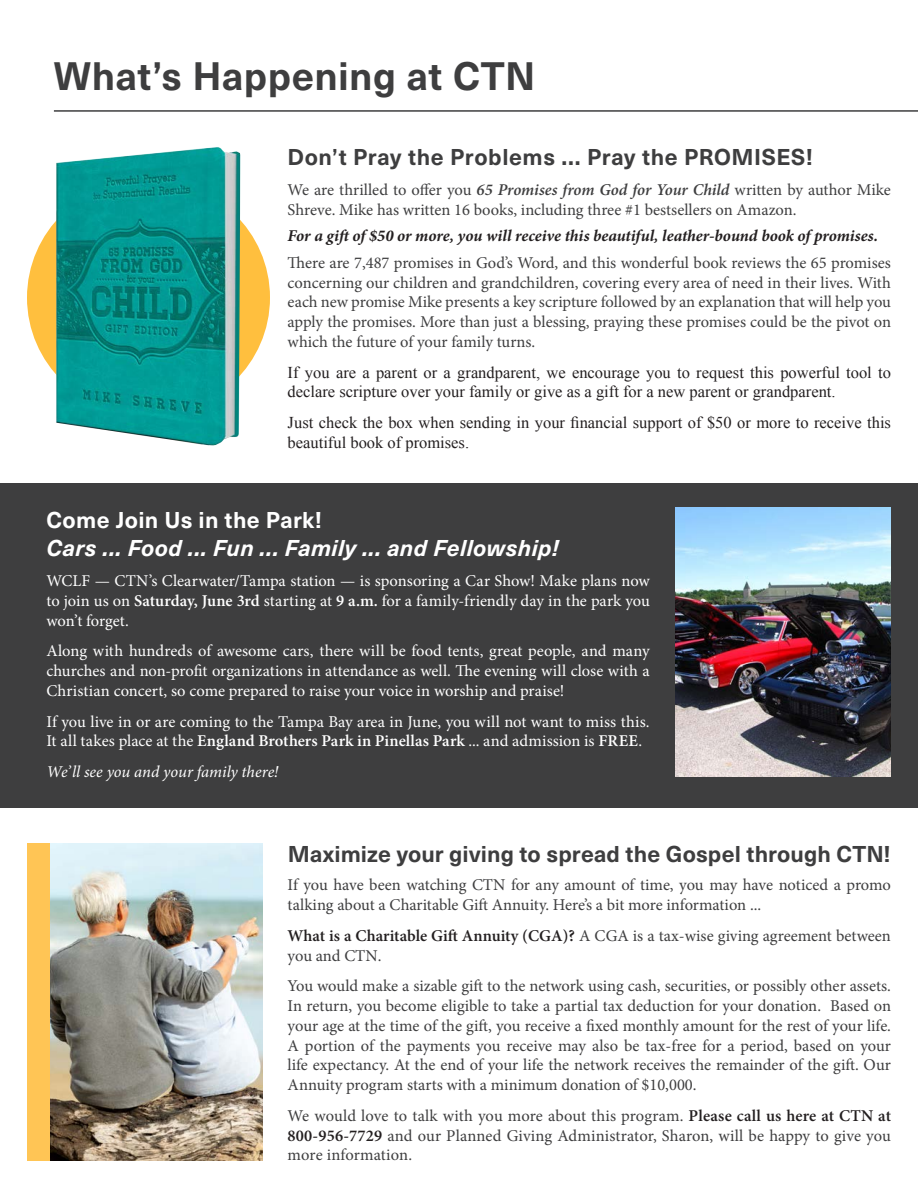
<style>
.page{position:relative;width:918px;height:1188px;background:#fff}
.page>*{position:absolute;margin:0;border:0;box-sizing:border-box;transform-origin:0 0}
.t1{font:700 39px "Neue Haas Unica W1 G";letter-spacing:.015em;color:#3e3e3f}
.t2{font:700 22.5px "Neue Haas Unica W1 G";letter-spacing:.01em;color:#3e3e3f}
.t3{font:italic 700 22.5px/28.5px "Neue Haas Unica W1 G";letter-spacing:.015em;color:#fff}
.t4{font:16.5px/19.8px "Minion Pro";color:#3e3e3f}
.t5{font:16.5px/19.8px "Minion Pro";color:#fff;text-align:justify}
.t6{font:16.5px/19.8px "Times New Roman";color:#231f20}
.t7{font:italic 700 16.5px/26.5px "Minion Pro";letter-spacing:-.005em;color:#231f20}
.t8{font:italic 16.5px "Minion Pro";color:#fff}
.s1{font-weight:600;font-style:italic}
.s2{font-weight:400;font-style:normal;color:#3e3e3f}
.s3{font-style:normal}
.s4{font-weight:600}
.s5{font-weight:600;color:#231f20}
</style>
<div class="page">
<div style="left:0;top:484px;width:918px;height:324px;background:#3e3e3f"></div>
<img style="left:49px;top:844px;width:213px;height:317px">
<img style="left:675px;top:508px;width:216px;height:269px">
<img style="left:27px;top:147px;width:243px;height:299px">
<div style="left:27px;top:844px;width:22px;height:317px;background:#ffc555"></div>
<hr style="left:54px;top:110px;width:864px;height:2px;background:#3e3e3f">
<p class="t1" style="left:54px;top:47px;width:483px">What’s Happening at CTN</p>
<p class="t2" style="left:288px;top:140px;width:527px">Don’t Pray the Problems ... Pray the PROMISES!</p>
<p class="t4" style="left:288px;top:180px;width:605px">We are thrilled to offer you <span class="s1">65 Promises from God for Your Child</span> written by author Mike<br>Shreve. Mike has written 16 books, including three #1 bestsellers on Amazon.</p>
<p class="t7" style="left:288px;top:222px;width:605px">For a gift of $50 or more, you will receive this beautiful, leather-bound book of promises.<br><span class="s2">There are 7,487 promises in God’s Word, and this wonderful book reviews the 65 promises</span></p>
<p class="t4" style="left:288px;top:273px;width:605px;text-align:justify">concerning our children and grandchildren, covering every area of need in their lives. With each new promise Mike presents a key scripture followed by an explanation that will help you apply the promises. More than just a blessing, praying these promises could be the pivot on which the future of your family turns.</p>
<p class="t6" style="left:288px;top:362px;width:605px">If you are a parent or a grandparent, we encourage you to request this powerful tool to declare scripture over your family or give as a gift for a new parent or grandparent.</p>
<p class="t6" style="left:288px;top:412px;width:605px">Just check the box when sending in your financial support of $50 or more to receive this beautiful book of promises.</p>
<p class="t3" style="left:46px;top:504px;width:514px"><span class="s3">Come Join Us in the Park!<br></span>Cars ... Food ... Fun ... Family ... and Fellowship!</p>
<p class="t5" style="left:46px;top:571px;width:605px">WCLF — CTN’s Clearwater/Tampa station — is sponsoring a Car Show! Make plans now to join us on <span class="s4">Saturday, June 3rd</span> starting at <span class="s4">9 a.m.</span> for a family-friendly day in the park you won’t forget.</p>
<p class="t5" style="left:46px;top:641px;width:605px">Along with hundreds of awesome cars, there will be food tents, great people, and many churches and non-profit organizations in attendance as well. The evening will close with a Christian concert, so come prepared to raise your voice in worship and praise!</p>
<p class="t5" style="left:46px;top:711px;width:605px">If you live in or are coming to the Tampa Bay area in June, you will not want to miss this.<br>It all takes place at the <span class="s4">England Brothers Park in Pinellas Park</span> ... and admission is <span class="s4">FREE</span>.</p>
<p class="t8" style="left:46px;top:760px;width:234px">We’ll see you and your family there!</p>
<p class="t2" style="left:288px;top:837px;width:605px">Maximize your giving to spread the Gospel through CTN!</p>
<p class="t4" style="left:288px;top:875px;width:605px">If you have been watching CTN for any amount of time, you may have noticed a promo talking about a Charitable Gift Annuity. Here’s a bit more information ...</p>
<p class="t4" style="left:288px;top:926px;width:605px"><span class="s5">What is a Charitable Gift Annuity (CGA)?</span> A CGA is a tax-wise giving agreement between you and CTN.</p>
<p class="t4" style="left:288px;top:976px;width:605px;text-align:justify">You would make a sizable gift to the network using cash, securities, or possibly other assets.<br>In return, you become eligible to take a partial tax deduction for your donation. Based on your age at the time of the gift, you receive a fixed monthly amount for the rest of your life.<br>A portion of the payments you receive may also be tax-free for a period, based on your life expectancy. At the end of your life the network receives the remainder of the gift. Our Annuity program starts with a minimum donation of $10,000.</p>
<p class="t4" style="left:288px;top:1106px;width:605px;text-align:justify">We would love to talk with you more about this program. <span class="s5">Please call us here at CTN at 800-956-7729</span> and our Planned Giving Administrator, Sharon, will be happy to give you more information.</p>
</div>
